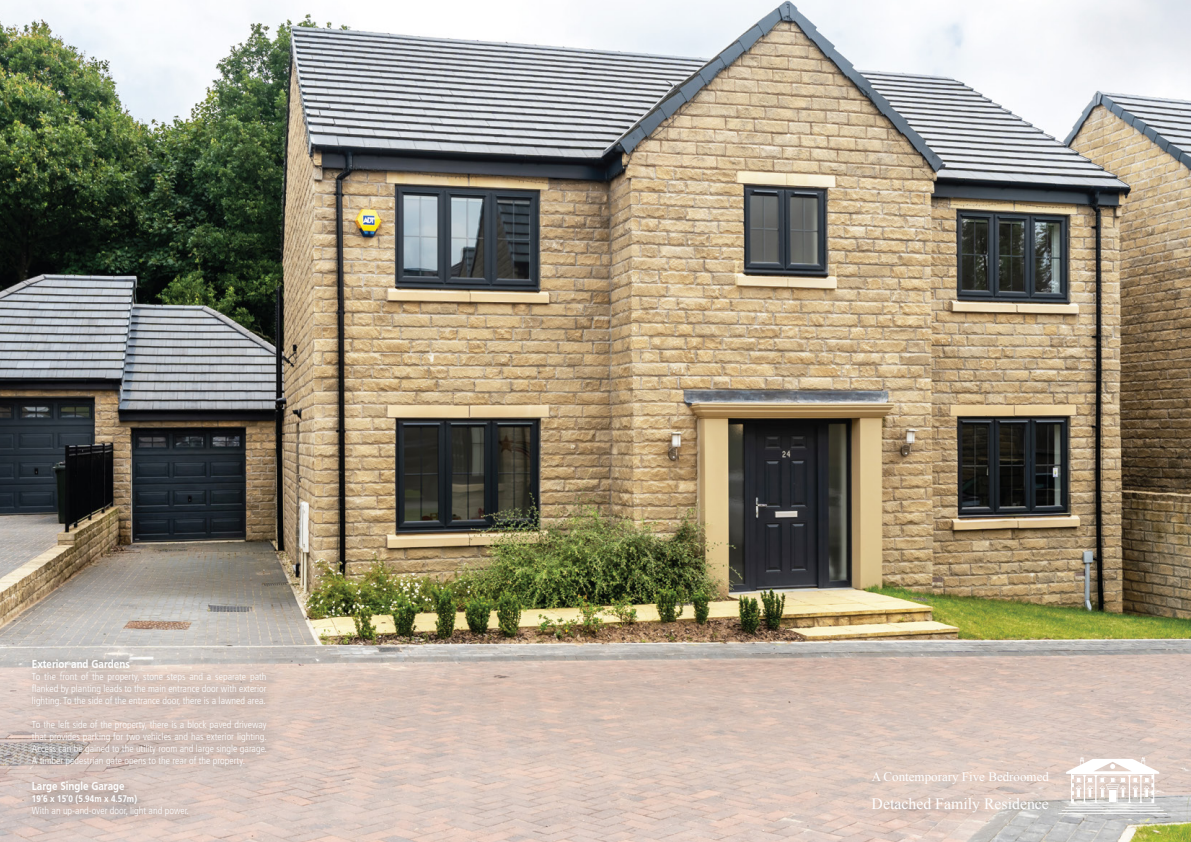
<style>
.page{position:relative;width:1191px;height:842px;background:#fff}
.page>*{position:absolute;margin:0;border:0;box-sizing:border-box;transform-origin:0 0}
.t1{font:15.8px "Times New Roman";color:#fff}
.t2{font:13px "Times New Roman";color:#fff}
.t3{font:700 12px "Frutiger Cnd";color:#fff}
.t4{font:300 condensed 10px/12px "Frutiger LT Std";color:#fff;text-align:justify}
.t5{font:700 10px "Frutiger Cnd";color:#fff}
</style>
<div class="page">
<img style="left:0;top:0;width:1191px;height:842px">
<img style="left:859px;top:758px;width:332px;height:84px">
<img style="left:862px;top:786px;width:207px;height:48px">
<img style="left:18px;top:643px;width:271px;height:194px">
<p class="t3" style="left:32px;top:657px;width:99px">Exterior and Gardens</p>
<p class="t4" style="left:32px;top:670px;width:236px">To the front of the property, stone steps and a separate path flanked by planting leads to the main entrance door with exterior lighting. To the side of the entrance door, there is a lawned area.</p>
<p class="t4" style="left:32px;top:718px;width:236px">To the left side of the property, there is a block paved driveway that provides parking for two vehicles and has exterior lighting.<br>Access can be gained to the utility room and large single garage.<br>A timber pedestrian gate opens to the rear of the property.</p>
<p class="t3" style="left:32px;top:779px;width:94px">Large Single Garage</p>
<p class="t5" style="left:32px;top:793px;width:107px">19’6 x 15’0 (5.94m x 4.57m)</p>
<p class="t4" style="left:32px;top:805px;width:159px">With an up-and-over door, light and power.</p>
<h2 class="t2" style="left:871px;top:768px;width:179px">A Contemporary Five Bedroomed</h2>
<h1 class="t1" style="left:871px;top:793px;width:179px">Detached Family Residence</h1>
</div>
